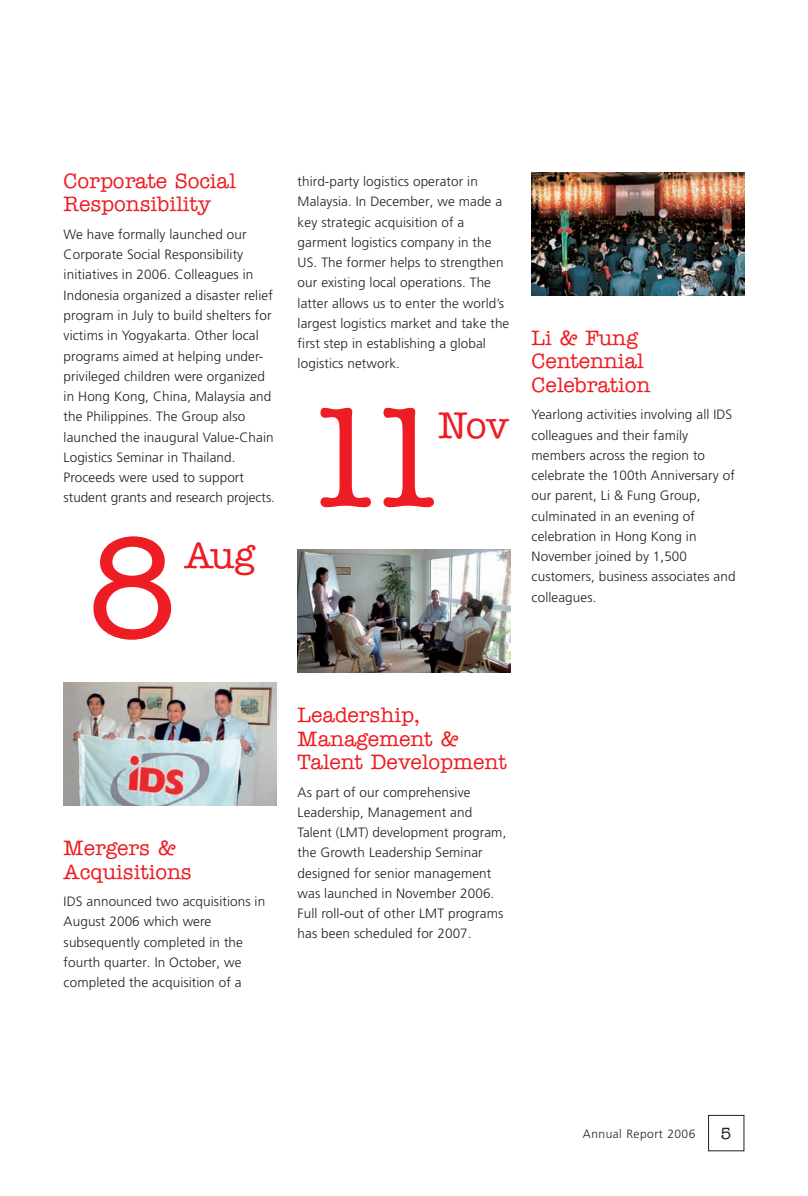
<style>
.page{position:relative;width:808px;height:1196px;background:#fff}
.page>*{position:absolute;margin:0;border:0;box-sizing:border-box;transform-origin:0 0}
.t1{font:500 142.5px "American Typewriter";color:#ee1d23}
.t2{font:500 37.5px "American Typewriter";letter-spacing:-.03em;color:#ee1d23}
.t3{font:500 21px/23.2px "American Typewriter";letter-spacing:-.005em;color:#ee1d23}
.t4{font:500 16.5px "American Typewriter";color:#231f20}
.t5{font:300 13.5px/20.2px "Frutiger";letter-spacing:.01em;color:#231f20}
.t6{font:300 12px "Frutiger";letter-spacing:.04em;color:#231f20}
</style>
<div class="page">
<div style="left:708px;top:1114px;width:36px;height:36px;border:1px solid #231f20"></div>
<img style="left:298px;top:549px;width:212px;height:123px">
<img style="left:64px;top:682px;width:212px;height:123px">
<img style="left:531px;top:172px;width:213px;height:124px">
<p class="t3" style="left:64px;top:171px;width:174px">Corporate Social<br>Responsibility</p>
<p class="t5" style="left:64px;top:225px;width:213px">We have formally launched our Corporate Social Responsibility initiatives in 2006. Colleagues in Indonesia organized a disaster relief program in July to build shelters for victims in Yogyakarta. Other local programs aimed at helping under&shy;privileged children were organized in Hong Kong, China, Malaysia and the Philippines. The Group also launched the inaugural Value-Chain Logistics Seminar in Thailand.<br>Proceeds were used to support student grants and research projects.</p>
<p class="t1" style="left:85px;top:537px;width:96px">8</p>
<p class="t2" style="left:184px;top:542px;width:72px">Aug</p>
<p class="t5" style="left:298px;top:172px;width:213px">third-party logistics operator in Malaysia. In December, we made a key strategic acquisition of a garment logistics company in the US. The former helps to strengthen our existing local operations. The latter allows us to enter the world’s largest logistics market and take the first step in establishing a global logistics network.</p>
<p class="t1" style="left:299px;top:407px;width:159px">11</p>
<p class="t2" style="left:438px;top:411px;width:73px">Nov</p>
<p class="t3" style="left:531px;top:328px;width:120px">Li &amp; Fung<br>Centennial<br>Celebration</p>
<p class="t5" style="left:531px;top:405px;width:205px">Yearlong activities involving all IDS colleagues and their family members across the region to celebrate the 100th Anniversary of our parent, Li &amp; Fung Group, culminated in an evening of celebration in Hong Kong in<br>November joined by 1,500 customers, business associates and colleagues.</p>
<p class="t3" style="left:64px;top:838px;width:130px">Mergers &amp;<br>Acquisitions</p>
<p class="t5" style="left:64px;top:892px;width:203px">IDS announced two acquisitions in<br>August 2006 which were subsequently completed in the fourth quarter. In October, we completed the acquisition of a</p>
<p class="t3" style="left:297px;top:705px;width:211px">Leadership,<br>Management &amp;<br>Talent Development</p>
<p class="t5" style="left:297px;top:782px;width:210px">As part of our comprehensive<br>Leadership, Management and<br>Talent (LMT) development program, the Growth Leadership Seminar designed for senior management was launched in November 2006.<br>Full roll-out of other LMT programs has been scheduled for 2007.</p>
<p class="t6" style="left:583px;top:1128px;width:114px">Annual Report 2006</p>
<p class="t4" style="left:720px;top:1126px;width:12px">5</p>
</div>
